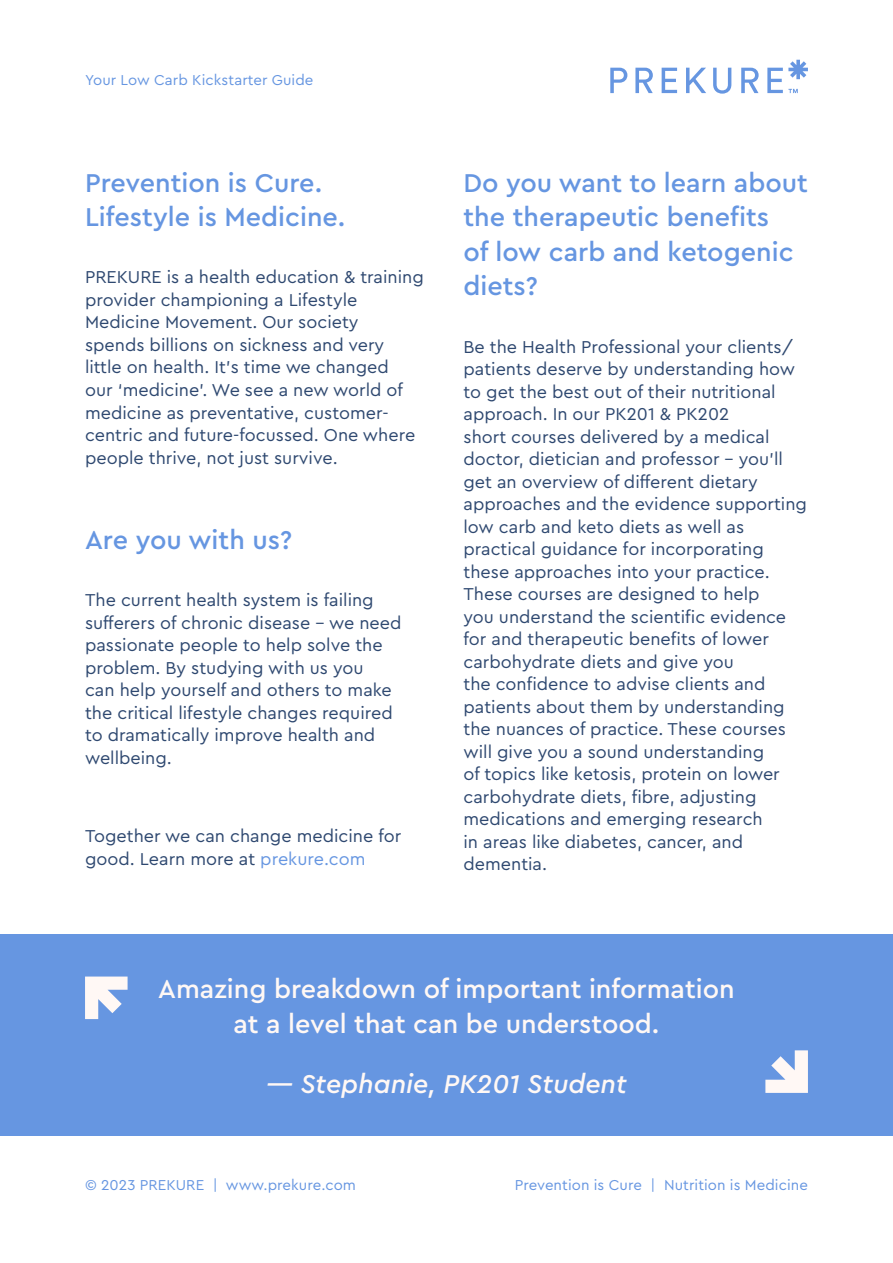
<style>
.page{position:relative;width:893px;height:1263px;background:#fff}
.page>*{position:absolute;margin:0;border:0;box-sizing:border-box;transform-origin:0 0}
.t1{font:500 27px/34.5px "Cera Pro";color:#6696e1}
.t2{font:500 27px/34.5px "Cera Pro";color:#fff8f5;text-align:center}
.t3{font:italic 500 27px "Cera Pro";color:#fff8f5}
.t4{font:18px/22.5px "Cera Pro";color:#2e4870}
.t5{font:15px "Cera Pro";letter-spacing:.005em;color:#6696e1}
.s1{color:#6696e1}
</style>
<div class="page">
<svg style="left:610px;top:68px;width:17px;height:25px"></svg>
<svg style="left:662px;top:68px;width:15px;height:25px"></svg>
<svg style="left:686px;top:68px;width:20px;height:25px"></svg>
<svg style="left:713px;top:68px;width:18px;height:26px"></svg>
<svg style="left:741px;top:68px;width:18px;height:25px"></svg>
<svg style="left:635px;top:68px;width:18px;height:25px"></svg>
<svg style="left:767px;top:60px;width:41px;height:33px"></svg>
<div style="left:0;top:934px;width:893px;height:201px;background:#6696e1"></div>
<svg style="left:85px;top:976px;width:43px;height:43px"></svg>
<svg style="left:765px;top:1050px;width:43px;height:43px"></svg>
<p class="t5" style="left:85px;top:70px;width:230px">Your Low Carb Kickstarter Guide</p>
<h1 class="t1" style="left:85px;top:164px;width:262px">Prevention is Cure.<br>Lifestyle is Medicine.</h1>
<h1 class="t1" style="left:463px;top:164px;width:346px">Do you want to learn about the therapeutic benefits<br>of low carb and ketogenic diets?</h1>
<p class="t4" style="left:85px;top:265px;width:340px">PREKURE is a health education &amp; training provider championing a Lifestyle Medicine Movement. Our society<br>spends billions on sickness and very little on health. It’s time we changed<br>our ‘medicine’. We see a new world of medicine as preventative, customer&shy;centric and future-focussed. One where people thrive, not just survive.</p>
<p class="t4" style="left:463px;top:334px;width:345px">Be the Health Professional your clients/ patients deserve by understanding how to get the best out of their nutritional approach. In our PK201 &amp; PK202<br>short courses delivered by a medical doctor, dietician and professor - you’ll get an overview of different dietary approaches and the evidence supporting low carb and keto diets as well as practical guidance for incorporating these approaches into your practice.<br>These courses are designed to help<br>you understand the scientific evidence for and therapeutic benefits of lower carbohydrate diets and give you<br>the confidence to advise clients and patients about them by understanding the nuances of practice. These courses will give you a sound understanding<br>of topics like ketosis, protein on lower carbohydrate diets, fibre, adjusting medications and emerging research<br>in areas like diabetes, cancer, and dementia.</p>
<h1 class="t1" style="left:85px;top:522px;width:209px">Are you with us?</h1>
<p class="t4" style="left:85px;top:588px;width:318px">The current health system is failing sufferers of chronic disease - we need passionate people to help solve the problem. By studying with us you<br>can help yourself and others to make the critical lifestyle changes required to dramatically improve health and wellbeing.</p>
<p class="t4" style="left:85px;top:824px;width:318px">Together we can change medicine for good. Learn more at <span class="s1">prekure.com</span></p>
<h1 class="t2" style="left:158px;top:971px;width:578px">Amazing breakdown of important information at a level that can be understood.</h1>
<h1 class="t3" style="left:266px;top:1066px;width:362px">— Stephanie, PK201 Student</h1>
<p class="t5" style="left:85px;top:1175px;width:272px">© 2023 PREKURE | www.prekure.com</p>
<p class="t5" style="left:515px;top:1175px;width:295px">Prevention is Cure | Nutrition is Medicine</p>
</div>
